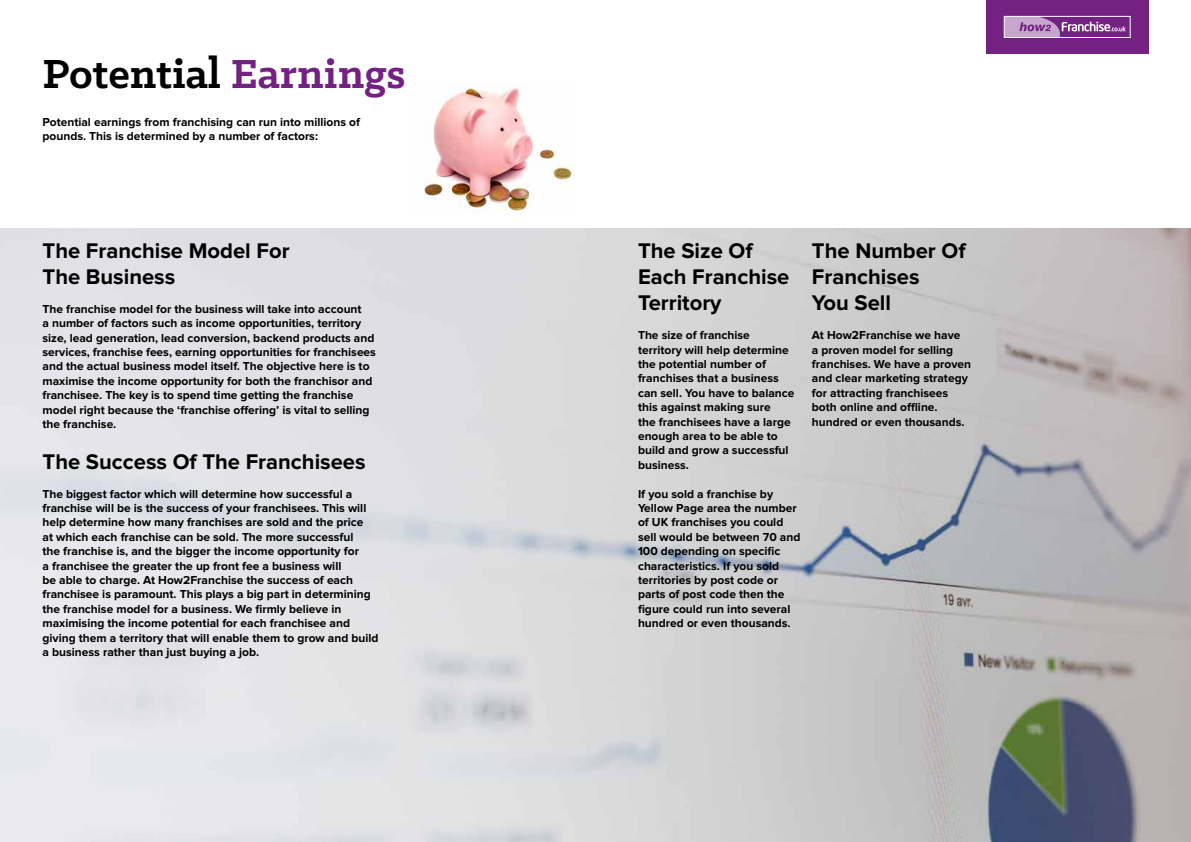
<style>
.page{position:relative;width:1191px;height:842px;background:#fff}
.page>*{position:absolute;margin:0;border:0;box-sizing:border-box;transform-origin:0 0}
.t1{font:700 46px "Klinic Slab";color:#000}
.t2{font:700 22px/26.4px "Proxima Nova";color:#000}
.t3{font:700 12px/14.4px "Proxima Nova";color:#000}
.s1{color:#732282}
</style>
<div class="page">
<img style="left:0;top:229px;width:1191px;height:613px">
<img style="left:424px;top:86px;width:149px;height:126px">
<div style="left:986px;top:0;width:162px;height:54px;background:#732282"></div>
<svg style="left:1006px;top:18px;width:120px;height:18px"></svg>
<div style="left:1004px;top:16px;width:126px;height:22px;border:1px solid #fff"></div>
<h1 class="t1" style="left:43px;top:44px;width:365px">Potential <span class="s1">Earnings</span></h1>
<p class="t3" style="left:43px;top:115px;width:319px">Potential earnings from franchising can run into millions of pounds. This is determined by a number of factors:</p>
<h2 class="t2" style="left:43px;top:238px;width:249px">The Franchise Model For<br>The Business</h2>
<p class="t3" style="left:43px;top:302px;width:335px">The franchise model for the business will take into account<br>a number of factors such as income opportunities, territory size, lead generation, lead conversion, backend products and services, franchise fees, earning opportunities for franchisees and the actual business model itself. The objective here is to maximise the income opportunity for both the franchisor and franchisee. The key is to spend time getting the franchise model right because the ‘franchise offering’ is vital to selling the franchise.</p>
<h2 class="t2" style="left:43px;top:449px;width:324px">The Success Of The Franchisees</h2>
<p class="t3" style="left:43px;top:487px;width:337px">The biggest factor which will determine how successful a franchise will be is the success of your franchisees. This will help determine how many franchises are sold and the price<br>at which each franchise can be sold. The more successful<br>the franchise is, and the bigger the income opportunity for<br>a franchisee the greater the up front fee a business will<br>be able to charge. At How2Franchise the success of each franchisee is paramount. This plays a big part in determining the franchise model for a business. We firmly believe in maximising the income potential for each franchisee and giving them a territory that will enable them to grow and build a business rather than just buying a job.</p>
<h2 class="t2" style="left:638px;top:238px;width:153px">The Size Of<br>Each Franchise<br>Territory</h2>
<p class="t3" style="left:638px;top:329px;width:158px">The size of franchise territory will help determine the potential number of franchises that a business can sell. You have to balance this against making sure<br>the franchisees have a large enough area to be able to build and grow a successful business.</p>
<p class="t3" style="left:638px;top:487px;width:164px">If you sold a franchise by<br>Yellow Page area the number of UK franchises you could sell would be between 70 and<br>100 depending on specific characteristics. If you sold territories by post code or parts of post code then the figure could run into several hundred or even thousands.</p>
<h2 class="t2" style="left:812px;top:238px;width:155px">The Number Of<br>Franchises<br>You Sell</h2>
<p class="t3" style="left:812px;top:329px;width:161px">At How2Franchise we have<br>a proven model for selling franchises. We have a proven and clear marketing strategy for attracting franchisees both online and offline. hundred or even thousands.</p>
</div>
